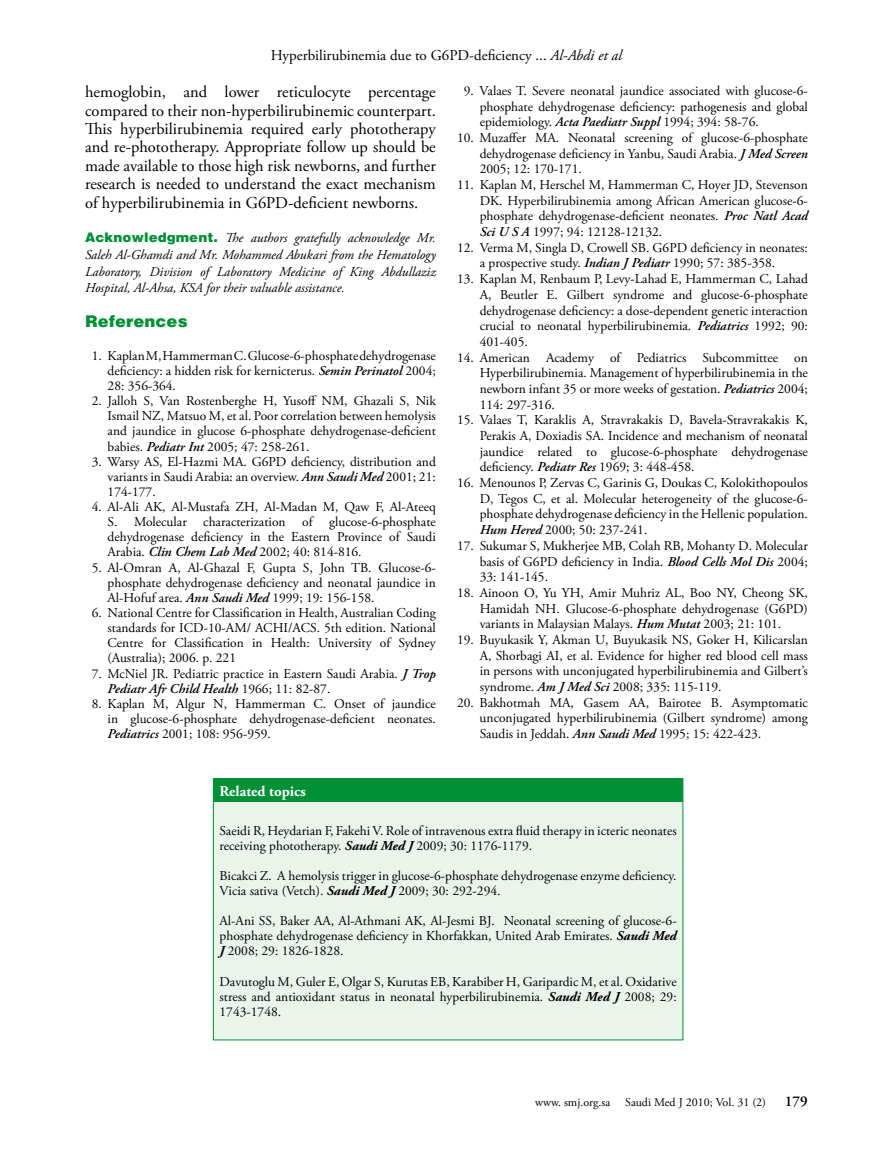
<style>
.page{position:relative;width:893px;height:1149px;background:#fff}
.page>*{position:absolute;margin:0;border:0;box-sizing:border-box;transform-origin:0 0}
.t1{font:16.5px/18.5px "Adobe Garamond Pro";color:#000;text-align:justify}
.t2{font:900 16.5px "Helvetica";color:#009036}
.t3{font:15px "Adobe Garamond Pro";color:#000}
.t4{font:700 15px "Adobe Garamond Pro";color:#fff}
.t5{font:600 15px "Adobe Garamond Pro";color:#000}
.t6{font:13.5px/15.8px "Adobe Garamond Pro";color:#000;text-align:justify}
.t7{font:italic 13.5px/16.6px "Adobe Garamond Pro";color:#000;text-align:justify}
.t8{font:12px "Adobe Garamond Pro";color:#000}
.s1{font-style:italic}
.s2{font-family:"Helvetica";font-weight:900;font-style:normal;color:#009036}
.s3{font-weight:600;font-style:italic}
.s4{font-weight:700;font-style:italic}
</style>
<div class="page">
<div style="left:214px;top:778px;width:469px;height:23px;background:#009036"></div>
<div style="left:214px;top:801px;width:469px;height:237px;background:#ebf4eb"></div>
<div style="left:213px;top:778px;width:470px;height:261px;border:1px solid #009036"></div>
<p class="t3" style="left:271px;top:46px;width:352px">Hyperbilirubinemia due to G6PD-deficiency ... <span class="s1">Al-Abdi et al</span></p>
<p class="t1" style="left:85px;top:83px;width:352px">hemoglobin, and lower reticulocyte percentage compared to their non-hyperbilirubinemic counterpart.<br>This hyperbilirubinemia required early phototherapy and re-phototherapy. Appropriate follow up should be made available to those high risk newborns, and further research is needed to understand the exact mechanism of hyperbilirubinemia in G6PD-deficient newborns.</p>
<p class="t7" style="left:85px;top:230px;width:352px"><span class="s2">Acknowledgment.</span> The authors gratefully acknowledge Mr.<br>Saleh Al-Ghamdi and Mr. Mohammed Abukari from the Hematology Laboratory, Division of Laboratory Medicine of King Abdullaziz Hospital, Al-Ahsa, KSA for their valuable assistance.</p>
<p class="t2" style="left:85px;top:311px;width:104px">References</p>
<p class="t6" style="left:108px;top:348px;width:330px;line-height:15.1px;text-indent:-16px">1. Kaplan M, Hammerman C. Glucose-6-phosphate dehydrogenase deficiency: a hidden risk for kernicterus. <span class="s3">Semin Perinatol</span> 2004; 28: 356-364.</p>
<p class="t6" style="left:108px;top:393px;width:330px;line-height:15.1px;text-indent:-16px">2. Jalloh S, Van Rostenberghe H, Yusoff NM, Ghazali S, Nik Ismail NZ, Matsuo M, et al. Poor correlation between hemolysis and jaundice in glucose 6-phosphate dehydrogenase-deficient babies. <span class="s3">Pediatr Int</span> 2005; 47: 258-261.</p>
<p class="t6" style="left:108px;top:454px;width:330px;line-height:15.1px;text-indent:-16px">3. Warsy AS, El-Hazmi MA. G6PD deficiency, distribution and variants in Saudi Arabia: an overview. <span class="s3">Ann Saudi Med</span> 2001; 21:<br>174-177.</p>
<p class="t6" style="left:108px;top:499px;width:330px;line-height:15.1px;text-indent:-16px">4. Al-Ali AK, Al-Mustafa ZH, Al-Madan M, Qaw F, Al-Ateeq S. Molecular characterization of glucose-6-phosphate dehydrogenase deficiency in the Eastern Province of Saudi Arabia. <span class="s3">Clin Chem Lab Med</span> 2002; 40: 814-816.</p>
<p class="t6" style="left:108px;top:560px;width:330px;line-height:15.1px;text-indent:-16px">5. Al-Omran A, Al-Ghazal F, Gupta S, John TB. Glucose-6- phosphate dehydrogenase deficiency and neonatal jaundice in Al-Hofuf area. <span class="s3">Ann Saudi Med</span> 1999; 19: 156-158.</p>
<p class="t6" style="left:108px;top:605px;width:330px;line-height:15.1px;text-indent:-16px">6. National Centre for Classification in Health, Australian Coding standards for ICD-10-AM/ ACHI/ACS. 5th edition. National Centre for Classification in Health: University of Sydney (Australia); 2006. p. 221</p>
<p class="t6" style="left:108px;top:666px;width:330px;line-height:15.1px;text-indent:-16px">7. McNiel JR. Pediatric practice in Eastern Saudi Arabia. <span class="s3">J Trop<br>Pediatr Afr Child Health</span> 1966; 11: 82-87.</p>
<p class="t6" style="left:108px;top:696px;width:330px;line-height:15.1px;text-indent:-16px">8. Kaplan M, Algur N, Hammerman C. Onset of jaundice in glucose-6-phosphate dehydrogenase-deficient neonates.<br><span class="s3">Pediatrics</span> 2001; 108: 956-959.</p>
<p class="t6" style="left:480px;top:83px;width:330px;text-indent:-16px">9. Valaes T. Severe neonatal jaundice associated with glucose-6- phosphate dehydrogenase deficiency: pathogenesis and global epidemiology. <span class="s3">Acta Paediatr Suppl</span> 1994; 394: 58-76.</p>
<p class="t6" style="left:480px;top:130px;width:330px;text-indent:-23px">10. Muzaffer MA. Neonatal screening of glucose-6-phosphate dehydrogenase deficiency in Yanbu, Saudi Arabia. <span class="s3">J Med Screen </span>2005; 12: 170-171.</p>
<p class="t6" style="left:480px;top:177px;width:330px;text-indent:-23px">11. Kaplan M, Herschel M, Hammerman C, Hoyer JD, Stevenson DK. Hyperbilirubinemia among African American glucose-6- phosphate dehydrogenase-deficient neonates. <span class="s3">Proc Natl Acad Sci U S A</span> 1997; 94: 12128-12132.</p>
<p class="t6" style="left:480px;top:240px;width:330px;text-indent:-23px">12. Verma M, Singla D, Crowell SB. G6PD deficiency in neonates: a prospective study. <span class="s3">Indian J Pediatr</span> 1990; 57: 385-358.</p>
<p class="t6" style="left:480px;top:271px;width:330px;text-indent:-23px">13. Kaplan M, Renbaum P, Levy-Lahad E, Hammerman C, Lahad A, Beutler E. Gilbert syndrome and glucose-6-phosphate dehydrogenase deficiency: a dose-dependent genetic interaction crucial to neonatal hyperbilirubinemia. <span class="s3">Pediatrics</span> 1992; 90:<br>401-405.</p>
<p class="t6" style="left:480px;top:350px;width:330px;text-indent:-23px">14. American Academy of Pediatrics Subcommittee on Hyperbilirubinemia. Management of hyperbilirubinemia in the newborn infant 35 or more weeks of gestation. <span class="s3">Pediatrics</span> 2004; 114: 297-316.</p>
<p class="t6" style="left:480px;top:412px;width:330px;text-indent:-23px">15. Valaes T, Karaklis A, Stravrakakis D, Bavela-Stravrakakis K, Perakis A, Doxiadis SA. Incidence and mechanism of neonatal jaundice related to glucose-6-phosphate dehydrogenase deficiency. <span class="s3">Pediatr Res</span> 1969; 3: 448-458.</p>
<p class="t6" style="left:480px;top:475px;width:330px;text-indent:-23px">16. Menounos P, Zervas C, Garinis G, Doukas C, Kolokithopoulos D, Tegos C, et al. Molecular heterogeneity of the glucose-6- phosphate dehydrogenase deficiency in the Hellenic population.<br><span class="s3">Hum Hered</span> 2000; 50: 237-241.</p>
<p class="t6" style="left:480px;top:538px;width:330px;text-indent:-23px">17. Sukumar S, Mukherjee MB, Colah RB, Mohanty D. Molecular basis of G6PD deficiency in India. <span class="s3">Blood Cells Mol Dis</span> 2004; 33: 141-145.</p>
<p class="t6" style="left:480px;top:585px;width:330px;text-indent:-23px">18. Ainoon O, Yu YH, Amir Muhriz AL, Boo NY, Cheong SK, Hamidah NH. Glucose-6-phosphate dehydrogenase (G6PD) variants in Malaysian Malays. <span class="s3">Hum Mutat</span> 2003; 21: 101.</p>
<p class="t6" style="left:480px;top:632px;width:330px;text-indent:-23px">19. Buyukasik Y, Akman U, Buyukasik NS, Goker H, Kilicarslan A, Shorbagi AI, et al. Evidence for higher red blood cell mass in persons with unconjugated hyperbilirubinemia and Gilbert’s syndrome. <span class="s3">Am J Med Sci</span> 2008; 335: 115-119.</p>
<p class="t6" style="left:480px;top:694px;width:330px;text-indent:-23px">20. Bakhotmah MA, Gasem AA, Bairotee B. Asymptomatic unconjugated hyperbilirubinemia (Gilbert syndrome) among Saudis in Jeddah. <span class="s3">Ann Saudi Med</span> 1995; 15: 422-423.</p>
<p class="t4" style="left:220px;top:782px;width:88px">Related topics</p>
<p class="t6" style="left:220px;top:823px;width:459px;line-height:15px">Saeidi R, Heydarian F, Fakehi V. Role of intravenous extra fluid therapy in icteric neonates receiving phototherapy. <span class="s4">Saudi Med J</span> 2009; 30: 1176-1179.</p>
<p class="t6" style="left:220px;top:868px;width:459px;line-height:15px">Bicakci Z. A hemolysis trigger in glucose-6-phosphate dehydrogenase enzyme deficiency.<br>Vicia sativa (Vetch). <span class="s4">Saudi Med J</span> 2009; 30: 292-294.</p>
<p class="t6" style="left:220px;top:913px;width:459px;line-height:15px">Al-Ani SS, Baker AA, Al-Athmani AK, Al-Jesmi BJ. Neonatal screening of glucose-6- phosphate dehydrogenase deficiency in Khorfakkan, United Arab Emirates. <span class="s4">Saudi Med J</span> 2008; 29: 1826-1828.</p>
<p class="t6" style="left:220px;top:973px;width:459px;line-height:15px">Davutoglu M, Guler E, Olgar S, Kurutas EB, Karabiber H, Garipardic M, et al. Oxidative stress and antioxidant status in neonatal hyperbilirubinemia. <span class="s4">Saudi Med J</span> 2008; 29:<br>1743-1748.</p>
<p class="t8" style="left:535px;top:1094px;width:231px">www. smj.org.sa Saudi Med J 2010; Vol. 31 (2)</p>
<p class="t5" style="left:785px;top:1092px;width:24px">179</p>
</div>
